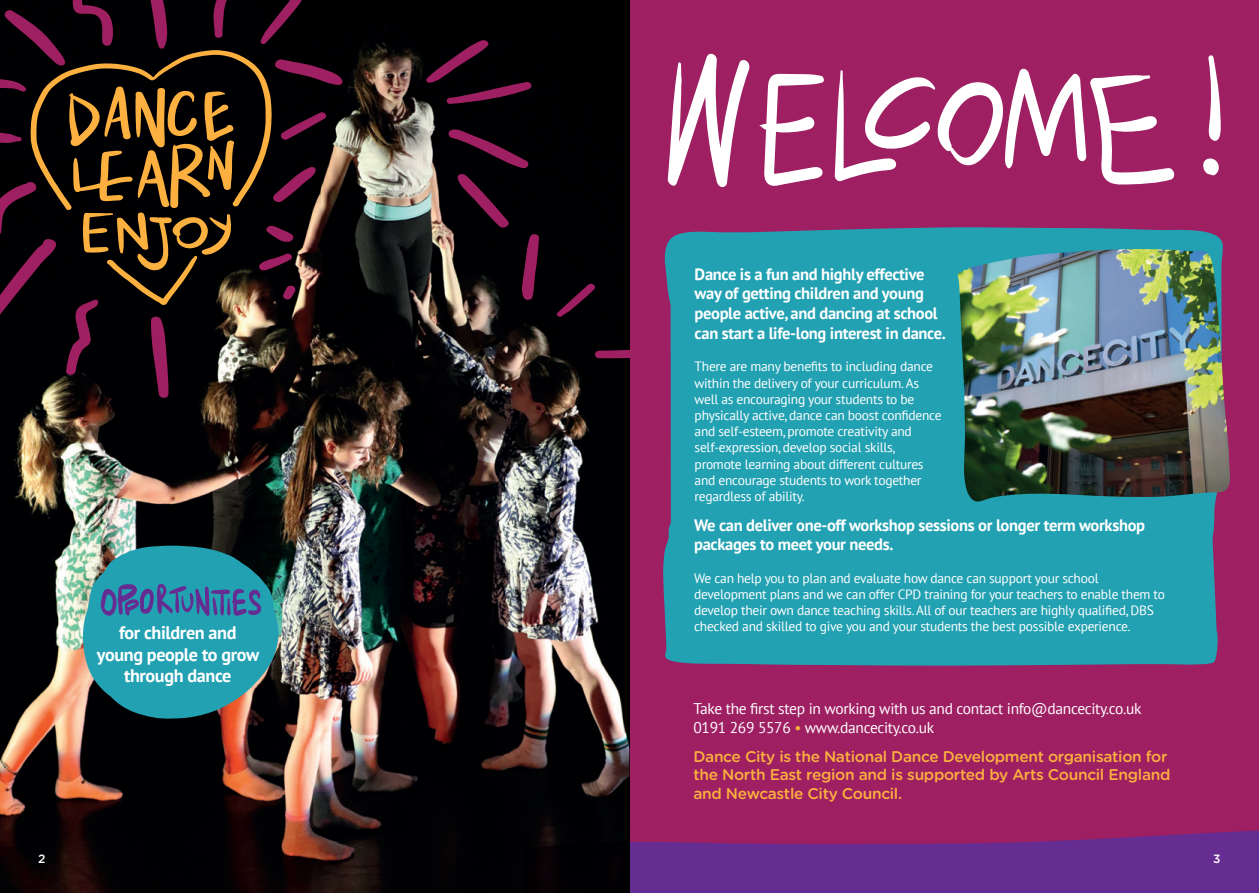
<style>
.page{position:relative;width:1259px;height:893px;background:#fff}
.page>*{position:absolute;margin:0;border:0;box-sizing:border-box;transform-origin:0 0}
.t1{font:700 18.15px/21.8px "PT Sans";letter-spacing:-.02em;color:#fff;text-align:center}
.t2{font:700 16.5px/19.8px "PT Sans";letter-spacing:-.02em;color:#fff}
.t3{font:500 15.45px/18.6px "Gotham Rounded";letter-spacing:-.02em;color:#fbb03f}
.t4{font:15.45px/18.6px "PT Sans";letter-spacing:-.02em;color:#fff}
.t5{font:13.5px/16.2px "PT Sans";letter-spacing:-.02em;color:#fff}
.t6{font:500 12px "Gotham Rounded";color:#fff}
.s1{color:#fbb03f}
</style>
<div class="page">
<div style="left:629px;top:0;width:630px;height:893px;background:#9e1f62"></div>
<svg style="left:629px;top:827px;width:630px;height:66px;fill:#652d91"></svg>
<img style="left:0;top:0;width:629px;height:893px">
<svg style="left:425px;top:39px;width:109px;height:65px;background:#1d0513"></svg>
<svg style="left:447px;top:129px;width:92px;height:172px;background:#210e17"></svg>
<svg style="left:555px;top:282px;width:42px;height:36px;background:#210616"></svg>
<svg style="left:593px;top:349px;width:37px;height:9px"></svg>
<div style="left:664px;top:227px;width:559px;height:279px;background:#22a1b2"></div>
<div style="left:663px;top:506px;width:555px;height:160px;background:#22a1b2"></div>
<svg style="left:667px;top:53px;width:83px;height:135px"></svg>
<svg style="left:759px;top:74px;width:65px;height:112px"></svg>
<svg style="left:834px;top:68px;width:341px;height:117px"></svg>
<svg style="left:1208px;top:55px;width:12px;height:86px"></svg>
<svg style="left:1203px;top:158px;width:16px;height:18px"></svg>
<svg style="left:0;top:0;width:343px;height:399px;background:#2a1a13"></svg>
<img style="left:957px;top:249px;width:273px;height:252px">
<svg style="left:82px;top:546px;width:197px;height:173px;background:#2f8898"></svg>
<h1 class="t1" style="left:97px;top:621px;width:164px">for children and young people to grow through dance</h1>
<p class="t2" style="left:694px;top:264px;width:253px">Dance is a fun and highly effective way of getting children and young people active, and dancing at school can start a life-long interest in dance.</p>
<p class="t5" style="left:694px;top:358px;width:248px">There are many benefits to including dance within the delivery of your curriculum. As well as encouraging your students to be physically active, dance can boost confidence and self-esteem, promote creativity and self-expression, develop social skills, promote learning about different cultures and encourage students to work together regardless of ability.</p>
<p class="t2" style="left:694px;top:515px;width:452px">We can deliver one-off workshop sessions or longer term workshop packages to meet your needs.</p>
<p class="t5" style="left:694px;top:570px;width:472px">We can help you to plan and evaluate how dance can support your school development plans and we can offer CPD training for your teachers to enable them to develop their own dance teaching skills. All of our teachers are highly qualified, DBS checked and skilled to give you and your students the best possible experience.</p>
<p class="t4" style="left:693px;top:699px;width:449px">Take the first step in working with us and contact info@dancecity.co.uk<br>0191 269 5576 <span class="s1">•</span> www.dancecity.co.uk</p>
<p class="t3" style="left:693px;top:746px;width:478px">Dance City is the National Dance Development organisation for the North East region and is supported by Arts Council England and Newcastle City Council.</p>
<p class="t6" style="left:38px;top:850px;width:9px">2</p>
<p class="t6" style="left:1213px;top:850px;width:9px">3</p>
</div>
